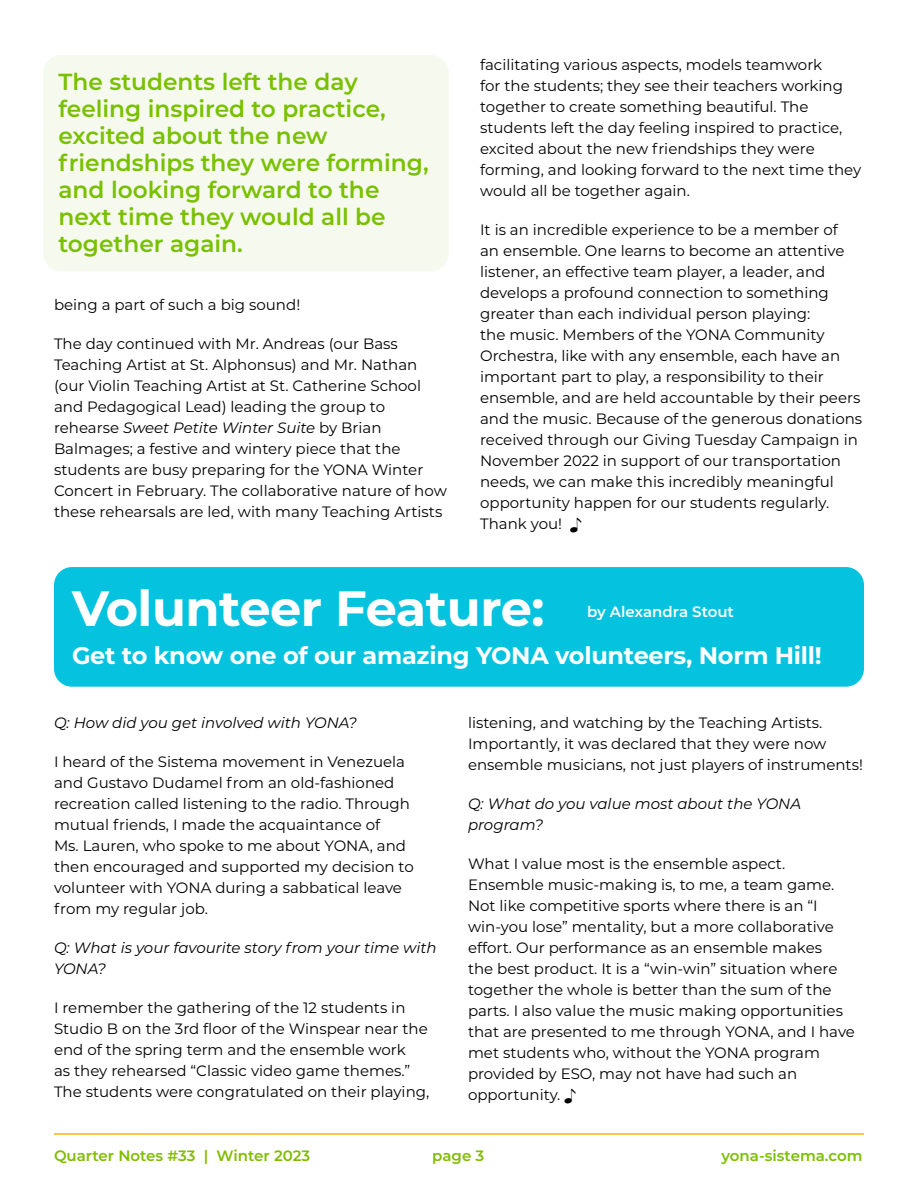
<style>
.page{position:relative;width:918px;height:1188px;background:#fff}
.page>*{position:absolute;margin:0;border:0;box-sizing:border-box;transform-origin:0 0}
.Body_Copy_11pt_copy{font:700 49.5px "Montserrat";letter-spacing:-.01em;color:#fff}
.Body_Copy_11pt_copy-2{font:700 24px "Montserrat";letter-spacing:-.01em;color:#fff}
.Body_Copy_10pt{font:600 23.25px/27px "Montserrat";color:#79c000}
.Bullets_-_Meet_the_I{font:15px/21px "Montserrat";color:#000}
.Bullets_-_Meet_the_I-2{font:italic 15px/21px "Montserrat";color:#000}
.t1{font:600 15px "Montserrat";color:#80bc00}
.t2{font:600 15px "Montserrat";color:#fff}
.t3{font:600 15px "Montserrat";color:#79c000}
.s1{font-style:italic}
.s2{font-family:"Arial";font-weight:900}
</style>
<div class="page">
<div style="left:43px;top:55px;width:406px;height:217px;background:#f6faee;border-radius:18px"></div>
<div style="left:54px;top:567px;width:810px;height:120px;background:#05c3de;border-radius:18px"></div>
<hr style="left:54px;top:1133px;width:810px;height:2px;background:#f2b807">
<p class="Body_Copy_10pt" style="left:58px;top:68px;width:372px">The students left the day feeling inspired to practice, excited about the new friendships they were forming, and looking forward to the next time they would all be together again.</p>
<p class="Bullets_-_Meet_the_I" style="left:54px;top:294px;width:248px">being a part of such a big sound!</p>
<p class="Bullets_-_Meet_the_I" style="left:54px;top:333px;width:394px">The day continued with Mr. Andreas (our Bass Teaching Artist at St. Alphonsus) and Mr. Nathan (our Violin Teaching Artist at St. Catherine School and Pedagogical Lead) leading the group to rehearse <span class="s1">Sweet Petite Winter Suite</span> by Brian Balmages; a festive and wintery piece that the students are busy preparing for the YONA Winter Concert in February. The collaborative nature of how these rehearsals are led, with many Teaching Artists</p>
<p class="Bullets_-_Meet_the_I" style="left:480px;top:54px;width:383px">facilitating various aspects, models teamwork<br>for the students; they see their teachers working together to create something beautiful. The students left the day feeling inspired to practice, excited about the new friendships they were forming, and looking forward to the next time they would all be together again.</p>
<p class="Bullets_-_Meet_the_I" style="left:480px;top:219px;width:384px">It is an incredible experience to be a member of<br>an ensemble. One learns to become an attentive listener, an effective team player, a leader, and develops a profound connection to something greater than each individual person playing:<br>the music. Members of the YONA Community Orchestra, like with any ensemble, each have an important part to play, a responsibility to their ensemble, and are held accountable by their peers and the music. Because of the generous donations received through our Giving Tuesday Campaign in November 2022 in support of our transportation needs, we can make this incredibly meaningful opportunity happen for our students regularly.<br>Thank you! <span class="s2">♪</span></p>
<p class="Body_Copy_11pt_copy" style="left:72px;top:573px;width:474px">Volunteer Feature:</p>
<p class="Body_Copy_11pt_copy-2" style="left:72px;top:638px;width:751px">Get to know one of our amazing YONA volunteers, Norm Hill!</p>
<p class="t2" style="left:587px;top:601px;width:148px">by Alexandra Stout</p>
<p class="Bullets_-_Meet_the_I-2" style="left:54px;top:712px;width:305px">Q: How did you get involved with YONA?</p>
<p class="Bullets_-_Meet_the_I" style="left:54px;top:751px;width:361px">I heard of the Sistema movement in Venezuela and Gustavo Dudamel from an old-fashioned recreation called listening to the radio. Through mutual friends, I made the acquaintance of<br>Ms. Lauren, who spoke to me about YONA, and then encouraged and supported my decision to volunteer with YONA during a sabbatical leave from my regular job.</p>
<p class="Bullets_-_Meet_the_I-2" style="left:54px;top:937px;width:384px">Q: What is your favourite story from your time with<br>YONA?</p>
<p class="Bullets_-_Meet_the_I" style="left:54px;top:997px;width:377px">I remember the gathering of the 12 students in Studio B on the 3rd floor of the Winspear near the end of the spring term and the ensemble work<br>as they rehearsed “Classic video game themes.” The students were congratulated on their playing,</p>
<p class="Bullets_-_Meet_the_I" style="left:468px;top:712px;width:396px">listening, and watching by the Teaching Artists.<br>Importantly, it was declared that they were now ensemble musicians, not just players of instruments!</p>
<p class="Bullets_-_Meet_the_I-2" style="left:468px;top:793px;width:335px">Q: What do you value most about the YONA program?</p>
<p class="Bullets_-_Meet_the_I" style="left:468px;top:853px;width:388px">What I value most is the ensemble aspect.<br>Ensemble music-making is, to me, a team game.<br>Not like competitive sports where there is an “I win-you lose” mentality, but a more collaborative effort. Our performance as an ensemble makes<br>the best product. It is a “win-win” situation where together the whole is better than the sum of the parts. I also value the music making opportunities that are presented to me through YONA, and I have met students who, without the YONA program provided by ESO, may not have had such an opportunity. <span class="s2">♪</span></p>
<p class="t1" style="left:54px;top:1145px;width:258px">Quarter Notes #33 | Winter 2023</p>
<p class="t1" style="left:432px;top:1145px;width:53px">page 3</p>
<p class="t3" style="left:722px;top:1145px;width:142px">yona-sistema.com</p>
</div>
